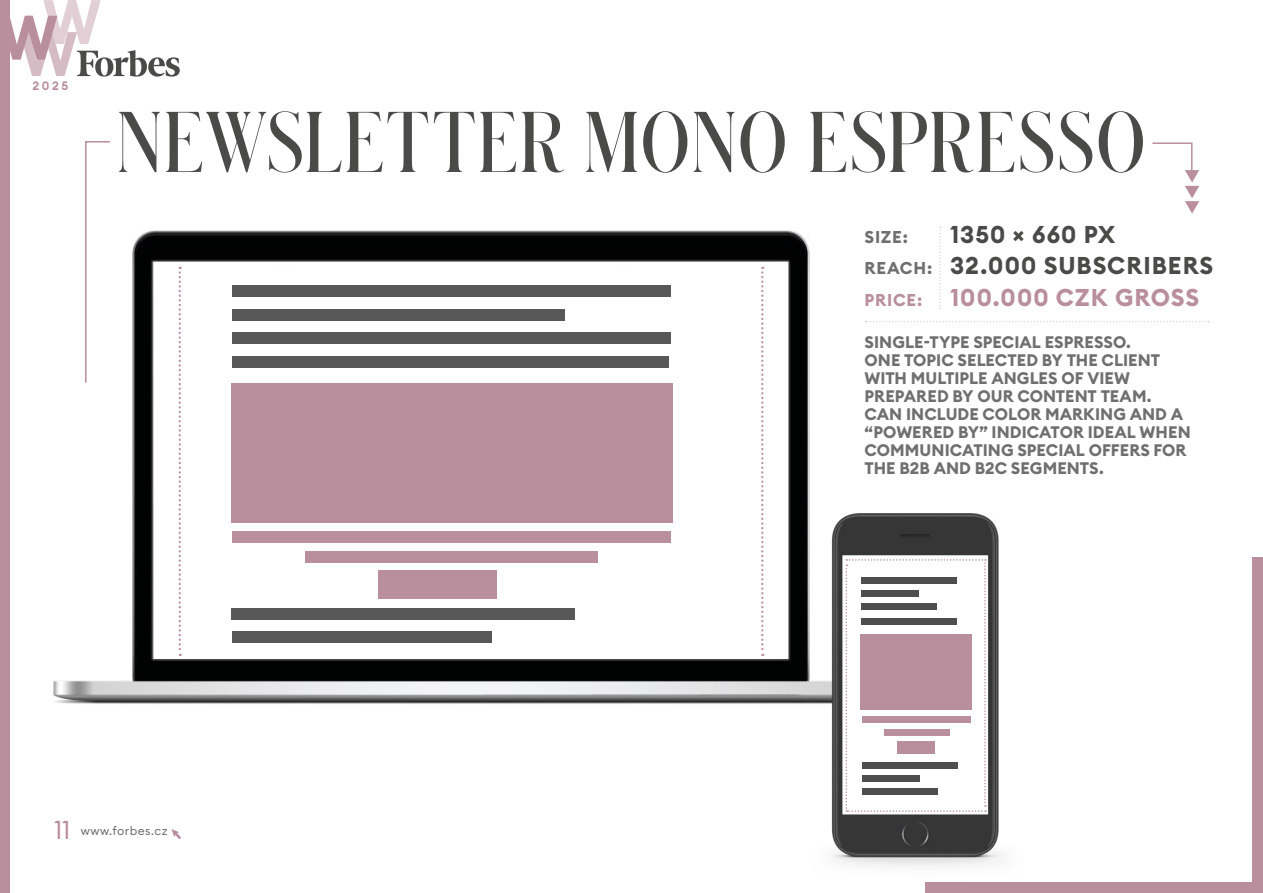
<style>
.page{position:relative;width:1263px;height:893px;background:#fff}
.page>*{position:absolute;margin:0;border:0;box-sizing:border-box;transform-origin:0 0}
.t1{font:600 80.1px "Schnyder Cond L";letter-spacing:.035em;color:#4a4a49}
.vychozi{font:25.5px "Euclid Circular B";color:#b98e9d}
.t2{font:700 24px "Euclid Circular B";letter-spacing:.04em;color:#4a4a49}
.t3{font:700 24px "Euclid Circular B";letter-spacing:.045em;color:#b98e9d}
.t4{font:700 16.95px "Euclid Circular B";color:#706f6f}
.t5{font:700 16.5px/18px "Euclid Circular B";letter-spacing:.005em;color:#706f6f}
.t6{font:12px "Euclid Circular B";letter-spacing:.04em;color:#706f6f}
.t7{font:600 12px "Euclid Circular B";color:#b98e9d}
.s1{font-size:16.95px;color:#706f6f}
.s2{font-size:16.95px}
</style>
<div class="page">
<svg style="left:171px;top:829px;width:10px;height:10px"></svg>
<svg style="left:85px;top:141px;width:26px;height:66px"></svg>
<svg style="left:939px;top:226px;width:2px;height:83px"></svg>
<svg style="left:907px;top:321px;width:302px;height:1px"></svg>
<svg style="left:1152px;top:142px;width:47px;height:72px"></svg>
<svg style="left:9px;top:0;width:171px;height:77px"></svg>
<div style="left:0;top:0;width:9px;height:893px;background:#b98e9d"></div>
<div style="left:1252px;top:557px;width:11px;height:336px;background:#b98e9d"></div>
<div style="left:926px;top:882px;width:337px;height:11px;background:#b98e9d"></div>
<img style="left:53px;top:207px;width:853px;height:497px">
<div style="left:231px;top:383px;width:442px;height:139px;background:#b98e9d"></div>
<svg style="left:179px;top:267px;width:2px;height:389px"></svg>
<svg style="left:761px;top:267px;width:2px;height:389px"></svg>
<div style="left:232px;top:309px;width:332px;height:12px;background:#585858"></div>
<div style="left:232px;top:631px;width:260px;height:12px;background:#585858"></div>
<div style="left:232px;top:356px;width:436px;height:12px;background:#585858"></div>
<div style="left:233px;top:531px;width:438px;height:11px;background:#b98e9d"></div>
<div style="left:305px;top:551px;width:293px;height:12px;background:#b98e9d"></div>
<div style="left:378px;top:570px;width:119px;height:29px;background:#b98e9d"></div>
<div style="left:232px;top:332px;width:439px;height:12px;background:#585858"></div>
<div style="left:232px;top:285px;width:439px;height:12px;background:#585858"></div>
<div style="left:232px;top:608px;width:343px;height:12px;background:#585858"></div>
<img style="left:812px;top:461px;width:192px;height:432px">
<svg style="left:845px;top:559px;width:141px;height:253px"></svg>
<div style="left:861px;top:590px;width:58px;height:7px;background:#4f4e4f"></div>
<div style="left:884px;top:729px;width:65px;height:7px;background:#b98e9d"></div>
<div style="left:897px;top:741px;width:38px;height:13px;background:#b98e9d"></div>
<div style="left:862px;top:775px;width:58px;height:6px;background:#4f4e4f"></div>
<div style="left:861px;top:603px;width:76px;height:7px;background:#4f4e4f"></div>
<div style="left:862px;top:788px;width:76px;height:6px;background:#4f4e4f"></div>
<div style="left:861px;top:577px;width:96px;height:6px;background:#4f4e4f"></div>
<div style="left:861px;top:619px;width:96px;height:6px;background:#4f4e4f"></div>
<div style="left:862px;top:716px;width:109px;height:7px;background:#b98e9d"></div>
<div style="left:862px;top:762px;width:96px;height:6px;background:#4f4e4f"></div>
<p class="t7" style="left:33px;top:78px;width:37px">2025</p>
<p class="t1" style="left:117px;top:89px;width:1029px">NEWSLETTER MONO ESPRESSO</p>
<p class="t4" style="left:864px;top:226px;width:45px">SIZE:</p>
<p class="t2" style="left:950px;top:218px;width:167px">1350 × 660 PX</p>
<p class="t2" style="left:864px;top:250px;width:350px"><span class="s1">REACH:</span> 32.000 SUBSCRIBERS</p>
<p class="t3" style="left:864px;top:281px;width:336px"><span class="s2">PRICE:</span> 100.000 CZK GROSS</p>
<p class="t5" style="left:864px;top:333px;width:328px">SINGLE-TYPE SPECIAL ESPRESSO.<br>ONE TOPIC SELECTED BY THE CLIENT<br>WITH MULTIPLE ANGLES OF VIEW<br>PREPARED BY OUR CONTENT TEAM.<br>CAN INCLUDE COLOR MARKING AND A “POWERED BY” INDICATOR IDEAL WHEN<br>COMMUNICATING SPECIAL OFFERS FOR<br>THE B2B AND B2C SEGMENTS.</p>
<p class="vychozi" style="left:54px;top:814px;width:18px">11</p>
<p class="t6" style="left:81px;top:823px;width:88px">www.forbes.cz</p>
</div>
